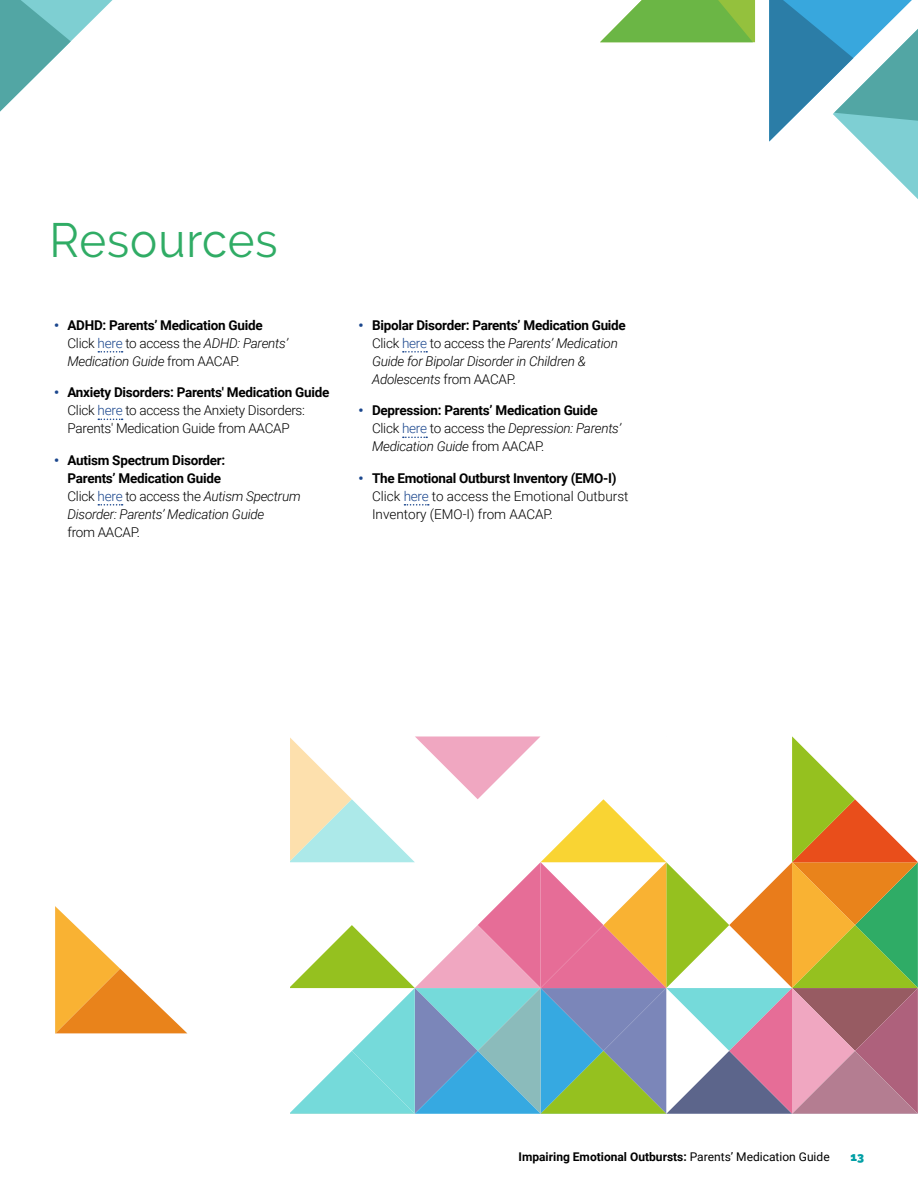
<style>
.page{position:relative;width:918px;height:1188px;background:#fff}
.page>*{position:absolute;margin:0;border:0;box-sizing:border-box;transform-origin:0 0}
.t1{font:48px "Raleway";letter-spacing:.02em;color:#30ac65;scale:.95 1}
.t2{font:700 13.5px/18px "Roboto";letter-spacing:-.02em;color:#000}
.t3{font:italic 300 13.5px/18px "Roboto";letter-spacing:-.02em;color:#000}
.t4{font:300 13.5px/18px "Roboto";letter-spacing:-.02em;color:#000}
.t5{font:300 13.5px/18px "Roboto";color:#000}
.t6{font:700 12px "Roboto";color:#000}
.t7{font:900 12px "Raleway";color:#009fa5}
.s1{font-weight:900;color:#1a468d}
.s2{font-weight:300}
.s3{font-weight:300;color:#1a468d}
.s4{font-weight:300;font-style:italic}
.s5{font-weight:700}
.s6{color:#1a468d}
.s7{font-weight:900;font-style:normal;color:#1a468d}
.s8{font-weight:700;font-style:normal}
.s9{font-style:normal}
.s10{font-style:normal;color:#1a468d}
.s11{font-weight:400}
</style>
<div class="page">
<svg style="left:0;top:0;width:113px;height:112px"></svg>
<svg style="left:769px;top:0;width:149px;height:199px"></svg>
<svg style="left:600px;top:0;width:155px;height:42px;background:#84c15d"></svg>
<svg style="left:98px;top:351px;width:25px;height:2px"></svg>
<svg style="left:98px;top:419px;width:25px;height:1px"></svg>
<svg style="left:98px;top:504px;width:25px;height:2px"></svg>
<svg style="left:403px;top:351px;width:24px;height:2px"></svg>
<svg style="left:403px;top:437px;width:24px;height:1px"></svg>
<svg style="left:404px;top:504px;width:25px;height:2px"></svg>
<svg style="left:290px;top:736px;width:628px;height:378px"></svg>
<svg style="left:55px;top:906px;width:132px;height:127px"></svg>
<h1 class="t1" style="left:50px;top:212px;width:242px">Resources</h1>
<p class="t2" style="left:68px;top:315px;width:222px;text-indent:-14px"><span class="s1">•</span> ADHD: Parents’ Medication Guide<br><span class="s2">Click</span> <span class="s3">here</span> <span class="s2">to access the</span> <span class="s4">ADHD: Parents’<br>Medication Guide</span> <span class="s2">from AACAP.</span></p>
<p class="t4" style="left:68px;top:383px;width:263px;text-indent:-14px"><span class="s1">•</span> <span class="s5">Anxiety Disorders: Parents' Medication Guide<br></span>Click <span class="s6">here</span> to access the Anxiety Disorders:<br>Parents' Medication Guide from AACAP</p>
<p class="t2" style="left:68px;top:450px;width:235px;text-indent:-14px"><span class="s1">•</span> Autism Spectrum Disorder:<br>Parents’ Medication Guide<br><span class="s2">Click</span> <span class="s3">here</span> <span class="s2">to access the</span> <span class="s4">Autism Spectrum Disorder: Parents’ Medication Guide</span></p>
<p class="t4" style="left:68px;top:522px;width:74px">from AACAP.</p>
<p class="t3" style="left:372px;top:315px;width:255px;text-indent:-14px"><span class="s7">•</span> <span class="s8">Bipolar Disorder: Parents’ Medication Guide </span><span class="s9">Click</span> <span class="s10">here</span> <span class="s9">to access the</span> Parents’ Medication Guide for Bipolar Disorder in Children &amp; Adolescents <span class="s9">from AACAP.</span></p>
<p class="t2" style="left:372px;top:401px;width:251px;text-indent:-14px"><span class="s1">•</span> Depression: Parents’ Medication Guide<br><span class="s2">Click</span> <span class="s3">here</span> <span class="s2">to access the</span> <span class="s4">Depression: Parents’<br>Medication Guide</span> <span class="s2">from AACAP.</span></p>
<p class="t5" style="left:372px;top:468px;width:258px;text-indent:-14px"><span class="s1">•</span> <span class="s5">The Emotional Outburst Inventory (EMO-I)<br></span>Click <span class="s6">here</span> to access the Emotional Outburst<br>Inventory (EMO-I) from AACAP.</p>
<p class="t6" style="left:519px;top:1148px;width:313px">Impairing Emotional Outbursts: <span class="s11">Parents’ Medication Guide</span></p>
<p class="t7" style="left:850px;top:1150px;width:15px">13</p>
</div>
